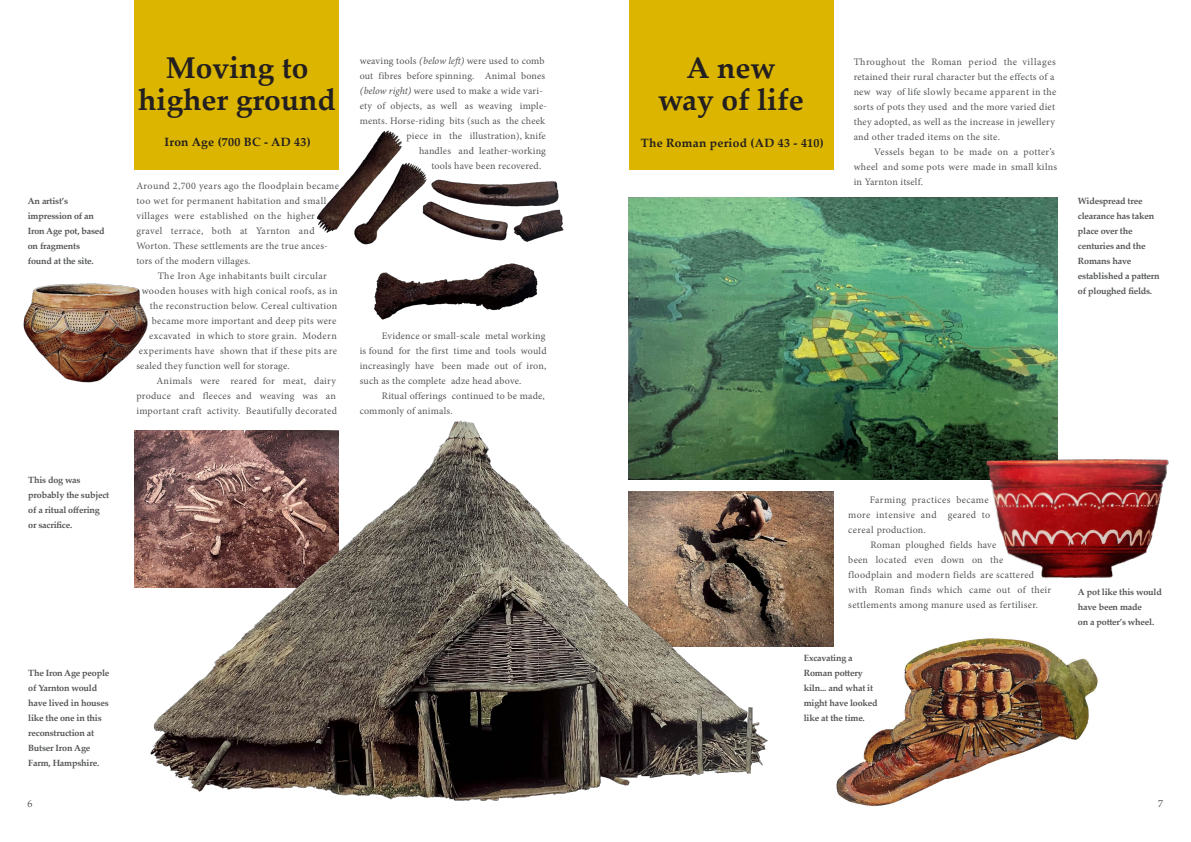
<style>
.page{position:relative;width:1191px;height:842px;background:#fff}
.page>*{position:absolute;margin:0;border:0;box-sizing:border-box;transform-origin:0 0}
.t1{font:700 30px "Palatino Linotype";color:#231f20}
.t2{font:700 12px "Palatino Linotype";letter-spacing:.02em;color:#231f20}
.t3{font:10px "Minion Pro";letter-spacing:.025em;color:#545557}
.t4{font:10px "Palatino Linotype";color:#545557}
.t5{font:700 9px "Palatino Linotype";letter-spacing:-.02em;color:#545557}
.s1{font-family:"Minion Variable Concept";font-style:italic}
</style>
<div class="page">
<img style="left:836px;top:638px;width:262px;height:168px">
<img style="left:777px;top:491px;width:56px;height:156px">
<img style="left:134px;top:430px;width:16px;height:158px">
<div style="left:134px;top:0;width:205px;height:169px;background:#dbb500"></div>
<div style="left:628px;top:0;width:205px;height:170px;background:#dbb500"></div>
<img style="left:150px;top:420px;width:627px;height:381px">
<img style="left:23px;top:283px;width:125px;height:100px">
<img style="left:313px;top:130px;width:251px;height:190px">
<img style="left:628px;top:198px;width:429px;height:281px">
<img style="left:985px;top:453px;width:184px;height:125px">
<p class="t5" style="left:28px;top:195px;width:42px">An artist’s</p>
<p class="t5" style="left:28px;top:210px;width:68px">impression of an</p>
<p class="t5" style="left:28px;top:225px;width:78px">Iron Age pot, based</p>
<p class="t5" style="left:28px;top:240px;width:54px">on fragments</p>
<p class="t5" style="left:28px;top:255px;width:67px">found at the site.</p>
<p class="t5" style="left:28px;top:473px;width:54px">This dog was</p>
<p class="t5" style="left:28px;top:488px;width:83px">probably the subject</p>
<p class="t5" style="left:28px;top:503px;width:73px">of a ritual offering</p>
<p class="t5" style="left:28px;top:518px;width:46px">or sacrifice.</p>
<p class="t5" style="left:28px;top:666px;width:83px">The Iron Age people</p>
<p class="t5" style="left:28px;top:681px;width:70px">of Yarnton would</p>
<p class="t5" style="left:28px;top:696px;width:82px">have lived in houses</p>
<p class="t5" style="left:28px;top:711px;width:75px">like the one in this</p>
<p class="t5" style="left:28px;top:726px;width:67px">reconstruction at</p>
<p class="t5" style="left:28px;top:741px;width:64px">Butser Iron Age</p>
<p class="t5" style="left:28px;top:756px;width:73px">Farm, Hampshire.</p>
<p class="t1" style="left:686px;top:46px;width:91px">A new</p>
<p class="t1" style="left:658px;top:78px;width:147px">way of life</p>
<p class="t1" style="left:166px;top:46px;width:144px">Moving to</p>
<p class="t1" style="left:138px;top:78px;width:199px">higher ground</p>
<p class="t3" style="left:360px;top:54px;width:186px">weaving tools <span class="s1">(below left)</span> were used to comb</p>
<p class="t3" style="left:360px;top:69px;width:187px">out fibres before spinning. Animal bones</p>
<p class="t3" style="left:360px;top:84px;width:185px"><span class="s1">(below right)</span> were used to make a wide vari-</p>
<p class="t3" style="left:360px;top:99px;width:189px">ety of objects, as well as weaving imple-</p>
<p class="t3" style="left:360px;top:114px;width:187px">ments. Horse-riding bits (such as the cheek</p>
<p class="t3" style="left:407px;top:129px;width:141px">piece in the illustration), knife</p>
<p class="t3" style="left:419px;top:144px;width:128px">handles and leather-working</p>
<p class="t3" style="left:431px;top:159px;width:111px">tools have been recovered.</p>
<p class="t2" style="left:165px;top:134px;width:148px">Iron Age (700 BC - AD 43)</p>
<p class="t2" style="left:641px;top:134px;width:184px">The Roman period (AD 43 - 410)</p>
<p class="t3" style="left:136px;top:179px;width:204px">Around 2,700 years ago the floodplain became</p>
<p class="t3" style="left:136px;top:194px;width:191px">too wet for permanent habitation and small</p>
<p class="t3" style="left:136px;top:209px;width:180px">villages were established on the higher</p>
<p class="t3" style="left:136px;top:224px;width:180px">gravel terrace, both at Yarnton and</p>
<p class="t3" style="left:136px;top:239px;width:193px">Worton. These settlements are the true ances-</p>
<p class="t3" style="left:136px;top:254px;width:116px">tors of the modern villages.</p>
<p class="t3" style="left:158px;top:269px;width:171px">The Iron Age inhabitants built circular</p>
<p class="t3" style="left:142px;top:284px;width:197px">wooden houses with high conical roofs, as in</p>
<p class="t3" style="left:150px;top:299px;width:189px">the reconstruction below. Cereal cultivation</p>
<p class="t3" style="left:152px;top:314px;width:186px">became more important and deep pits were</p>
<p class="t3" style="left:149px;top:329px;width:189px">excavated in which to store grain. Modern</p>
<p class="t3" style="left:139px;top:344px;width:200px">experiments have shown that if these pits are</p>
<p class="t3" style="left:136px;top:359px;width:155px">sealed they function well for storage.</p>
<p class="t3" style="left:156px;top:374px;width:181px">Animals were reared for meat, dairy</p>
<p class="t3" style="left:136px;top:389px;width:201px">produce and fleeces and weaving was an</p>
<p class="t3" style="left:136px;top:404px;width:202px">important craft activity. Beautifully decorated</p>
<p class="t3" style="left:382px;top:329px;width:165px">Evidence or small-scale metal working</p>
<p class="t3" style="left:360px;top:344px;width:188px">is found for the first time and tools would</p>
<p class="t3" style="left:360px;top:359px;width:188px">increasingly have been made out of iron,</p>
<p class="t3" style="left:360px;top:374px;width:163px">such as the complete adze head above.</p>
<p class="t3" style="left:382px;top:389px;width:164px">Ritual offerings continued to be made,</p>
<p class="t3" style="left:360px;top:404px;width:94px">commonly of animals.</p>
<p class="t3" style="left:853px;top:55px;width:204px">Throughout the Roman period the villages</p>
<p class="t3" style="left:853px;top:70px;width:202px">retained their rural character but the effects of a</p>
<p class="t3" style="left:853px;top:85px;width:204px">new way of life slowly became apparent in the</p>
<p class="t3" style="left:853px;top:100px;width:203px">sorts of pots they used and the more varied diet</p>
<p class="t3" style="left:853px;top:115px;width:203px">they adopted, as well as the increase in jewellery</p>
<p class="t3" style="left:853px;top:130px;width:148px">and other traded items on the site.</p>
<p class="t3" style="left:874px;top:145px;width:182px">Vessels began to be made on a potter’s</p>
<p class="t3" style="left:853px;top:160px;width:205px">wheel and some pots were made in small kilns</p>
<p class="t3" style="left:853px;top:175px;width:71px">in Yarnton itself.</p>
<p class="t5" style="left:1078px;top:195px;width:66px">Widespread tree</p>
<p class="t5" style="left:1078px;top:210px;width:78px">clearance has taken</p>
<p class="t5" style="left:1078px;top:225px;width:56px">place over the</p>
<p class="t5" style="left:1078px;top:240px;width:69px">centuries and the</p>
<p class="t5" style="left:1078px;top:255px;width:55px">Romans have</p>
<p class="t5" style="left:1078px;top:270px;width:83px">established a pattern</p>
<p class="t5" style="left:1078px;top:285px;width:76px">of ploughed fields.</p>
<p class="t3" style="left:869px;top:493px;width:121px">Farming practices became</p>
<p class="t3" style="left:848px;top:508px;width:144px">more intensive and geared to</p>
<p class="t3" style="left:848px;top:523px;width:79px">cereal production.</p>
<p class="t3" style="left:870px;top:538px;width:127px">Roman ploughed fields have</p>
<p class="t3" style="left:848px;top:553px;width:156px">been located even down on the</p>
<p class="t3" style="left:848px;top:568px;width:187px">floodplain and modern fields are scattered</p>
<p class="t3" style="left:848px;top:583px;width:204px">with Roman finds which came out of their</p>
<p class="t3" style="left:848px;top:598px;width:191px">settlements among manure used as fertiliser.</p>
<p class="t5" style="left:803px;top:651px;width:50px">Excavating a</p>
<p class="t5" style="left:803px;top:666px;width:60px">Roman pottery</p>
<p class="t5" style="left:803px;top:681px;width:71px">kiln... and what it</p>
<p class="t5" style="left:803px;top:696px;width:75px">might have looked</p>
<p class="t5" style="left:803px;top:711px;width:63px">like at the time.</p>
<p class="t5" style="left:1078px;top:585px;width:85px">A pot like this would</p>
<p class="t5" style="left:1078px;top:600px;width:66px">have been made</p>
<p class="t5" style="left:1078px;top:615px;width:78px">on a potter’s wheel.</p>
<p class="t4" style="left:27px;top:796px;width:7px">6</p>
<p class="t4" style="left:1158px;top:796px;width:6px">7</p>
</div>
